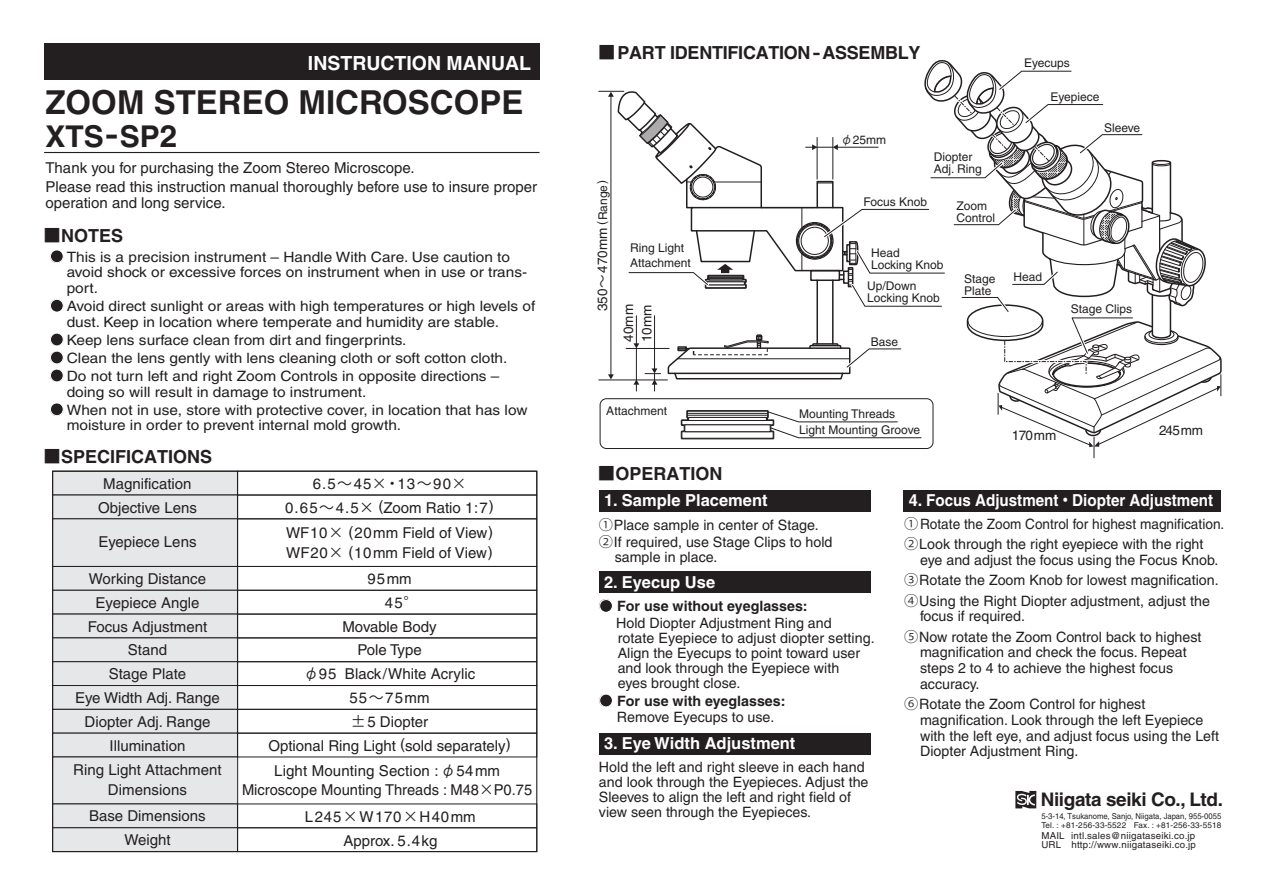
<style>
.page{position:relative;width:1263px;height:893px;background:#fff}
.page>*{position:absolute;margin:0;border:0;box-sizing:border-box;transform-origin:0 0}
.t1{font:700 33px "Helvetica";color:#231f20}
.t2{font:700 30px "Helvetica";color:#231f20}
.t3{font:700 19.5px "Helvetica";color:#fff}
.t4{font:700 18.75px "Helvetica";letter-spacing:-.02em;color:#231f20}
.t5{font:700 18px "Helvetica";color:#231f20}
.t6{font:700 16.5px "Helvetica";color:#fff}
.t7{font:15px/23.9px "Helvetica";color:#231f20;text-align:center}
.t8{font:15px/23.9px "Helvetica";letter-spacing:.05em;color:#231f20;text-align:center}
.t9{font:14.25px/15px "Helvetica";color:#231f20}
.t10{font:14.25px/15.8px "Helvetica";color:#231f20;scale:1.08 1}
.t11{font:14.25px/20.2px "Helvetica";color:#231f20;scale:.96 1}
.t12{font:700 14.25px/16.5px "Helvetica";color:#231f20;text-align:center}
.t13{font:13.5px/26.1px "Helvetica";color:#231f20}
.t14{font:12px/12px "Helvetica";color:#231f20}
.t15{font:9.6px/9.6px "Helvetica";letter-spacing:.02em;color:#231f20}
.t16{font:8.1px/9.6px "Helvetica";color:#231f20;scale:.95 1}
.s1{font-size:30.9px}
.s2{font-family:"Koz Go Pr 6 N"}
.s3{font-family:"MS P Gothic"}
.s4{font-size:12px}
.s5{font-weight:700}
.s6{font-family:"Koz Go Pr 6 N";font-weight:400}
.s7{font-weight:400}
</style>
<div class="page">
<div style="left:599px;top:490px;width:272px;height:22px;background:#231f20"></div>
<div style="left:903px;top:490px;width:318px;height:22px;background:#231f20"></div>
<div style="left:599px;top:572px;width:272px;height:21px;background:#231f20"></div>
<div style="left:599px;top:733px;width:272px;height:21px;background:#231f20"></div>
<svg style="left:52px;top:470px;width:486px;height:383px"></svg>
<div style="left:44px;top:44px;width:495px;height:36px;background:#231f20"></div>
<svg style="left:599px;top:60px;width:623px;height:398px"></svg>
<div style="left:599px;top:599px;width:14px;height:14px;border:1px solid #fff;border-radius:50%"></div>
<div style="left:599px;top:694px;width:14px;height:13px;border:1px solid #fff;border-radius:50%"></div>
<div style="left:50px;top:250px;width:13px;height:13px;border:1px solid #fff;border-radius:50%"></div>
<div style="left:50px;top:299px;width:13px;height:13px;border:1px solid #fff;border-radius:50%"></div>
<div style="left:50px;top:333px;width:13px;height:13px;border:1px solid #fff;border-radius:50%"></div>
<div style="left:50px;top:351px;width:13px;height:13px;border:1px solid #fff;border-radius:50%"></div>
<div style="left:50px;top:369px;width:13px;height:13px;border:1px solid #fff;border-radius:50%"></div>
<div style="left:50px;top:403px;width:13px;height:13px;border:1px solid #fff;border-radius:50%"></div>
<hr style="left:44px;top:152px;width:495px;height:1px;background:#231f20">
<svg style="left:1015px;top:791px;width:21px;height:17px"></svg>
<h3 class="t3" style="left:308px;top:51px;width:225px">INSTRUCTION MANUAL</h3>
<h1 class="t1" style="left:45px;top:82px;width:479px">ZOOM STEREO MICROSCOPE</h1>
<h2 class="t2" style="left:45px;top:118px;width:133px">XTS-SP<span class="s1">2</span></h2>
<p class="t7" style="left:45px;top:158px;width:493px;line-height:18.8px;text-align:left">Thank you for purchasing the Zoom Stereo Microscope.<br>Please read this instruction manual thoroughly before use to insure proper</p>
<p class="t7" style="left:45px;top:191px;width:182px">operation and long service.</p>
<p class="t10" style="left:67px;top:249px;width:428px;text-indent:-17px"><span class="s2">●</span> This is a precision instrument – Handle With Care. Use caution to avoid shock or excessive forces on instrument when in use or trans&shy;port.</p>
<p class="t10" style="left:67px;top:298px;width:435px;text-indent:-17px"><span class="s2">●</span> Avoid direct sunlight or areas with high temperatures or high levels of dust. Keep in location where temperate and humidity are stable.</p>
<p class="t10" style="left:50px;top:332px;width:332px"><span class="s2">●</span> Keep lens surface clean from dirt and fingerprints.</p>
<p class="t10" style="left:50px;top:350px;width:425px"><span class="s2">●</span> Clean the lens gently with lens cleaning cloth or soft cotton cloth.</p>
<p class="t10" style="left:67px;top:368px;width:402px;text-indent:-17px"><span class="s2">●</span> Do not turn left and right Zoom Controls in opposite directions – doing so will result in damage to instrument.</p>
<p class="t10" style="left:67px;top:402px;width:428px;text-indent:-17px"><span class="s2">●</span> When not in use, store with protective cover, in location that has low moisture in order to prevent internal mold growth.</p>
<p class="t5" style="left:43px;top:224px;width:82px"><span class="s2">■</span>NOTES</p>
<p class="t5" style="left:43px;top:446px;width:171px"><span class="s2">■</span>SPECIFICATIONS</p>
<p class="t7" style="left:98px;top:471px;width:100px">Magnification<br>Objective Lens</p>
<p class="t7" style="left:98px;top:530px;width:100px">Eyepiece Lens</p>
<p class="t7" style="left:73px;top:567px;width:150px">Working Distance<br>Eyepiece Angle<br>Focus Adjustment<br>Stand<br>Stage Plate<br>Eye Width Adj. Range<br>Diopter Adj. Range<br>Illumination<br>Ring Light Attachment</p>
<p class="t7" style="left:89px;top:777px;width:118px;line-height:25.8px">Dimensions<br>Base Dimensions</p>
<p class="t7" style="left:124px;top:827px;width:48px">Weight</p>
<p class="t7" style="left:285px;top:471px;width:210px">6.5<span class="s2">～</span>45<span class="s2">×・</span>13<span class="s2">～</span>90<span class="s2">×<br></span>0.65<span class="s2">～</span>4.5<span class="s2">×</span> (Zoom Ratio 1:7)</p>
<p class="t7" style="left:286px;top:523px;width:208px;line-height:20.1px;text-align:left">WF10<span class="s2">×</span> (20mm Field of View)<br>WF20<span class="s2">×</span> (10mm Field of View)</p>
<p class="t7" style="left:367px;top:567px;width:46px">95mm</p>
<p class="t7" style="left:385px;top:590px;width:35px">45<span class="s2">°</span></p>
<p class="t7" style="left:342px;top:614px;width:96px">Movable Body</p>
<p class="t7" style="left:357px;top:638px;width:66px">Pole Type</p>
<p class="t7" style="left:304px;top:662px;width:173px"><span class="s3">φ</span>95 Black/White Acrylic</p>
<p class="t7" style="left:349px;top:686px;width:82px">55<span class="s2">～</span>75mm</p>
<p class="t7" style="left:351px;top:709px;width:79px"><span class="s2">±</span>5 Diopter</p>
<p class="t7" style="left:268px;top:733px;width:244px">Optional Ring Light (sold separately)</p>
<p class="t7" style="left:242px;top:761px;width:292px;line-height:19.5px">Light Mounting Section :<span class="s3">φ</span>54mm<br>Microscope Mounting Threads : M48<span class="s2">×</span>P0.75</p>
<p class="t8" style="left:305px;top:805px;width:172px">L245<span class="s2">×</span>W170<span class="s2">×</span>H40mm<br>Approx. 5.4kg</p>
<p class="t5" style="left:598px;top:41px;width:324px"><span class="s2">■</span>PART IDENTIFICATION -ASSEMBLY</p>
<p class="t13" style="left:589px;top:342px;width:163px;text-indent:30px;rotate:-90deg">350<span class="s2">～</span>470mm <span class="s4">(Range)<br></span>40mm</p>
<p class="t14" style="left:630px;top:241px;width:62px;line-height:14.4px">Ring Light<br>Attachment</p>
<p class="t13" style="left:634px;top:342px;width:39px;rotate:-90deg">10mm</p>
<p class="t14" style="left:841px;top:134px;width:47px"><span class="s3">φ</span>25mm</p>
<p class="t14" style="left:934px;top:151px;width:49px">Diopter<br>Adj. Ring</p>
<p class="t14" style="left:956px;top:199px;width:40px">Zoom<br>Control</p>
<p class="t14" style="left:863px;top:195px;width:65px">Focus Knob</p>
<p class="t14" style="left:871px;top:247px;width:74px">Head<br>Locking Knob</p>
<p class="t14" style="left:867px;top:279px;width:74px">Up/Down<br>Locking Knob</p>
<p class="t14" style="left:871px;top:336px;width:29px">Base</p>
<p class="t14" style="left:964px;top:273px;width:33px">Stage<br>Plate</p>
<p class="t14" style="left:1024px;top:57px;width:47px">Eyecups</p>
<p class="t14" style="left:1050px;top:91px;width:51px">Eyepiece</p>
<p class="t14" style="left:1104px;top:122px;width:38px">Sleeve</p>
<p class="t14" style="left:1013px;top:271px;width:30px">Head</p>
<p class="t14" style="left:1071px;top:303px;width:63px">Stage Clips</p>
<p class="t14" style="left:606px;top:405px;width:62px">Attachment</p>
<p class="t5" style="left:598px;top:463px;width:127px"><span class="s2">■</span>OPERATION</p>
<p class="t14" style="left:799px;top:406px;width:122px;line-height:15.9px">Mounting Threads<br>Light Mounting Groove</p>
<p class="t13" style="left:1012px;top:422px;width:46px">170mm</p>
<p class="t13" style="left:1159px;top:417px;width:46px">245mm</p>
<p class="t6" style="left:604px;top:490px;width:165px">1. Sample Placement</p>
<p class="t9" style="left:599px;top:517px;width:235px;line-height:16.5px"><span class="s2">①</span>Place sample in center of Stage.<br><span class="s2">②</span>If required, use Stage Clips to hold</p>
<p class="t9" style="left:615px;top:549px;width:104px">sample in place.</p>
<p class="t9" style="left:616px;top:598px;width:217px;line-height:16.5px;text-indent:-17px"><span class="s2">●</span> <span class="s5">For use without eyeglasses:<br></span>Hold Diopter Adjustment Ring and</p>
<p class="t9" style="left:618px;top:630px;width:258px">rotate Eyepiece to adjust diopter setting.<br>Align the Eyecups to point toward user and look through the Eyepiece with<br>eyes brought close.</p>
<p class="t12" style="left:599px;top:692px;width:188px"><span class="s6">●</span> For use with eyeglasses:<br><span class="s7">Remove Eyecups to use.</span></p>
<p class="t9" style="left:599px;top:759px;width:271px">Hold the left and right sleeve in each hand and look through the Eyepieces. Adjust the Sleeves to align the left and right field of view seen through the Eyepieces.</p>
<p class="t6" style="left:604px;top:572px;width:113px">2. Eyecup Use</p>
<p class="t6" style="left:604px;top:733px;width:193px">3. Eye Width Adjustment</p>
<p class="t6" style="left:909px;top:490px;width:306px">4. Focus Adjustment<span class="s2">・</span>Diopter Adjustment</p>
<p class="t11" style="left:904px;top:514px;width:335px"><span class="s2">①</span>Rotate the Zoom Control for highest magnification.<br><span class="s2">②</span>Look through the right eyepiece with the right</p>
<p class="t9" style="left:904px;top:550px;width:316px;line-height:20.2px;text-align:justify;text-indent:16px">eye and adjust the focus using the Focus Knob.<br><span class="s2">③</span>Rotate the Zoom Knob for lowest magnification.<br><span class="s2">④</span>Using the Right Diopter adjustment, adjust the</p>
<p class="t9" style="left:904px;top:606px;width:299px;line-height:20.2px;text-indent:16px">focus if required.<br><span class="s2">⑤</span>Now rotate the Zoom Control back to highest</p>
<p class="t9" style="left:920px;top:644px;width:268px;line-height:15.8px">magnification and check the focus. Repeat steps 2 to 4 to achieve the highest focus accuracy.</p>
<p class="t9" style="left:920px;top:696px;width:301px;line-height:15.8px;text-indent:-16px"><span class="s2">⑥</span>Rotate the Zoom Control for highest magnification. Look through the left Eyepiece with the left eye, and adjust focus using the Left Diopter Adjustment Ring.</p>
<h3 class="t4" style="left:1041px;top:788px;width:184px">Niigata seiki Co., Ltd.</h3>
<p class="t16" style="left:1041px;top:811px;width:191px">5-3-14, Tsukanome, Sanjo, Niigata, Japan, 955-0055<br>Tel. : +81-256-33-5522 Fax. : +81-256-33-5518</p>
<p class="t15" style="left:1041px;top:831px;width:156px">MAIL intl.sales@niigataseiki.co.jp<br>URL http://www.niigataseiki.co.jp</p>
</div>
